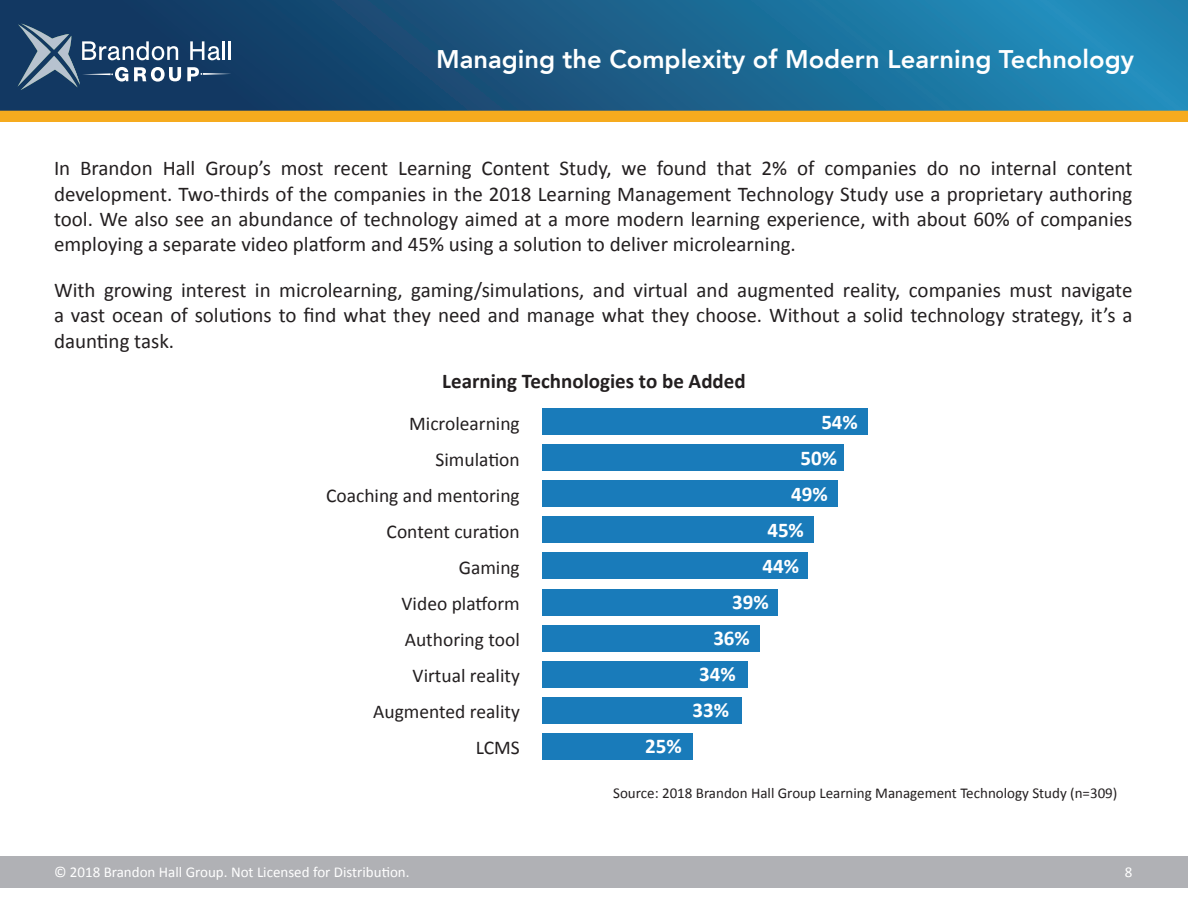
<style>
.page{position:relative;width:1188px;height:918px;background:#fff}
.page>*{position:absolute;margin:0;border:0;box-sizing:border-box;transform-origin:0 0}
.t1{font:800 25.5px "Avenir";color:#fff}
.t2{font:21px/25.2px "Calibri";color:#231f20;text-align:justify}
.t3{font:700 21px "Calibri";color:#fff}
.t4{font:700 21px "Calibri";color:#231f20}
.t5{font:19.5px/36px "Calibri";color:#231f20;text-align:right}
.t6{font:15px "Calibri";color:#231f20}
.t7{font:15px "Calibri";color:#fff}
</style>
<div class="page">
<svg style="left:0;top:0;width:1188px;height:111px;background:#1a618b"></svg>
<svg style="left:190px;top:41px;width:41px;height:19px"></svg>
<svg style="left:187px;top:67px;width:44px;height:14px"></svg>
<svg style="left:18px;top:23px;width:163px;height:67px;background:#3e5d7f"></svg>
<div style="left:0;top:111px;width:1188px;height:10px;background:#f6ab1e"></div>
<div style="left:0;top:856px;width:1188px;height:32px;background:#b0b1b5"></div>
<div style="left:543px;top:408px;width:325px;height:26px;background:#197bba"></div>
<div style="left:543px;top:444px;width:301px;height:26px;background:#197bba"></div>
<div style="left:543px;top:481px;width:295px;height:26px;background:#197bba"></div>
<div style="left:543px;top:517px;width:271px;height:26px;background:#197bba"></div>
<div style="left:543px;top:553px;width:265px;height:26px;background:#197bba"></div>
<div style="left:543px;top:589px;width:235px;height:26px;background:#197bba"></div>
<div style="left:543px;top:625px;width:217px;height:26px;background:#197bba"></div>
<div style="left:543px;top:661px;width:205px;height:26px;background:#197bba"></div>
<div style="left:543px;top:698px;width:199px;height:26px;background:#197bba"></div>
<div style="left:543px;top:734px;width:150px;height:26px;background:#197bba"></div>
<p class="t1" style="left:436px;top:39px;width:699px">Managing the Complexity of Modern Learning Technology</p>
<p class="t2" style="left:54px;top:156px;width:1080px">In Brandon Hall Group’s most recent Learning Content Study, we found that 2% of companies do no internal content development. Two-thirds of the companies in the 2018 Learning Management Technology Study use a proprietary authoring tool. We also see an abundance of technology aimed at a more modern learning experience, with about 60% of companies employing a separate video platform and 45% using a solution to deliver microlearning.</p>
<p class="t2" style="left:54px;top:278px;width:1080px">With growing interest in microlearning, gaming/simulations, and virtual and augmented reality, companies must navigate a vast ocean of solutions to find what they need and manage what they choose. Without a solid technology strategy, it’s a daunting task.</p>
<p class="t4" style="left:442px;top:368px;width:305px">Learning Technologies to be Added</p>
<p class="t5" style="left:326px;top:406px;width:195px">Microlearning<br>Simulation<br>Coaching and mentoring<br>Content curation<br>Gaming<br>Video platform<br>Authoring tool<br>Virtual reality<br>Augmented reality<br>LCMS</p>
<p class="t3" style="left:645px;top:732px;width:38px">25%</p>
<p class="t3" style="left:821px;top:408px;width:38px">54%</p>
<p class="t3" style="left:801px;top:444px;width:38px">50%</p>
<p class="t3" style="left:791px;top:480px;width:38px">49%</p>
<p class="t3" style="left:767px;top:516px;width:38px">45%</p>
<p class="t3" style="left:763px;top:552px;width:38px">44%</p>
<p class="t3" style="left:732px;top:588px;width:38px">39%</p>
<p class="t3" style="left:713px;top:624px;width:38px">36%</p>
<p class="t3" style="left:699px;top:660px;width:38px">34%</p>
<p class="t3" style="left:693px;top:696px;width:38px">33%</p>
<p class="t6" style="left:613px;top:784px;width:506px">Source: 2018 Brandon Hall Group Learning Management Technology Study (n=309)</p>
<p class="t7" style="left:54px;top:862px;width:357px">© 2018 Brandon Hall Group. Not Licensed for Distribution.</p>
<p class="t7" style="left:1125px;top:862px;width:9px">8</p>
</div>
